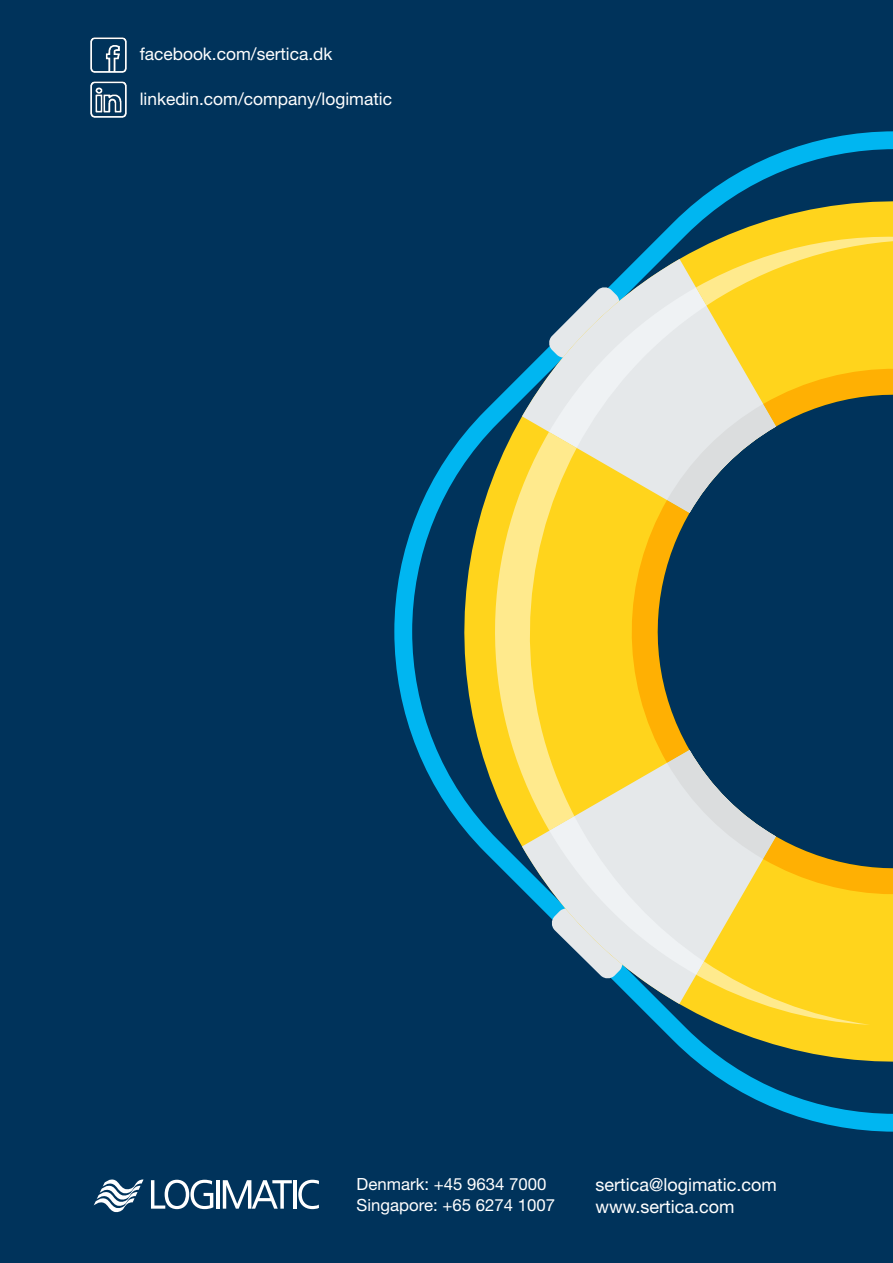
<style>
.page{position:relative;width:893px;height:1263px;background:#00335b}
.page>*{position:absolute;margin:0;border:0;box-sizing:border-box;transform-origin:0 0}
.t1{font:18px/21.6px "Helvetica Neue LT Std";color:#fff}
.t2{font:17.4px "Helvetica Neue LT Std";color:#fff}
.t3{font:16.8px/20.1px "Helvetica Neue LT Std";color:#fff}
</style>
<div class="page">
<svg style="left:151px;top:1180px;width:62px;height:29px"></svg>
<hr style="left:216px;top:1180px;width:4px;height:29px;background:#fff">
<svg style="left:223px;top:1180px;width:69px;height:29px"></svg>
<hr style="left:293px;top:1180px;width:4px;height:29px;background:#fff">
<svg style="left:298px;top:1180px;width:21px;height:29px"></svg>
<svg style="left:94px;top:1179px;width:49px;height:33px"></svg>
<svg style="left:403px;top:140px;width:490px;height:983px"></svg>
<svg style="left:475px;top:229px;width:418px;height:796px"></svg>
<img style="left:90px;top:37px;width:37px;height:36px">
<img style="left:90px;top:81px;width:37px;height:37px">
<p class="t2" style="left:140px;top:43px;width:194px">facebook.com/sertica.dk</p>
<p class="t2" style="left:140px;top:88px;width:254px">linkedin.com/company/logimatic</p>
<p class="t3" style="left:357px;top:1174px;width:200px">Denmark: +45 9634 7000<br>Singapore: +65 6274 1007</p>
<p class="t1" style="left:596px;top:1174px;width:183px">sertica@logimatic.com www.sertica.com</p>
</div>
